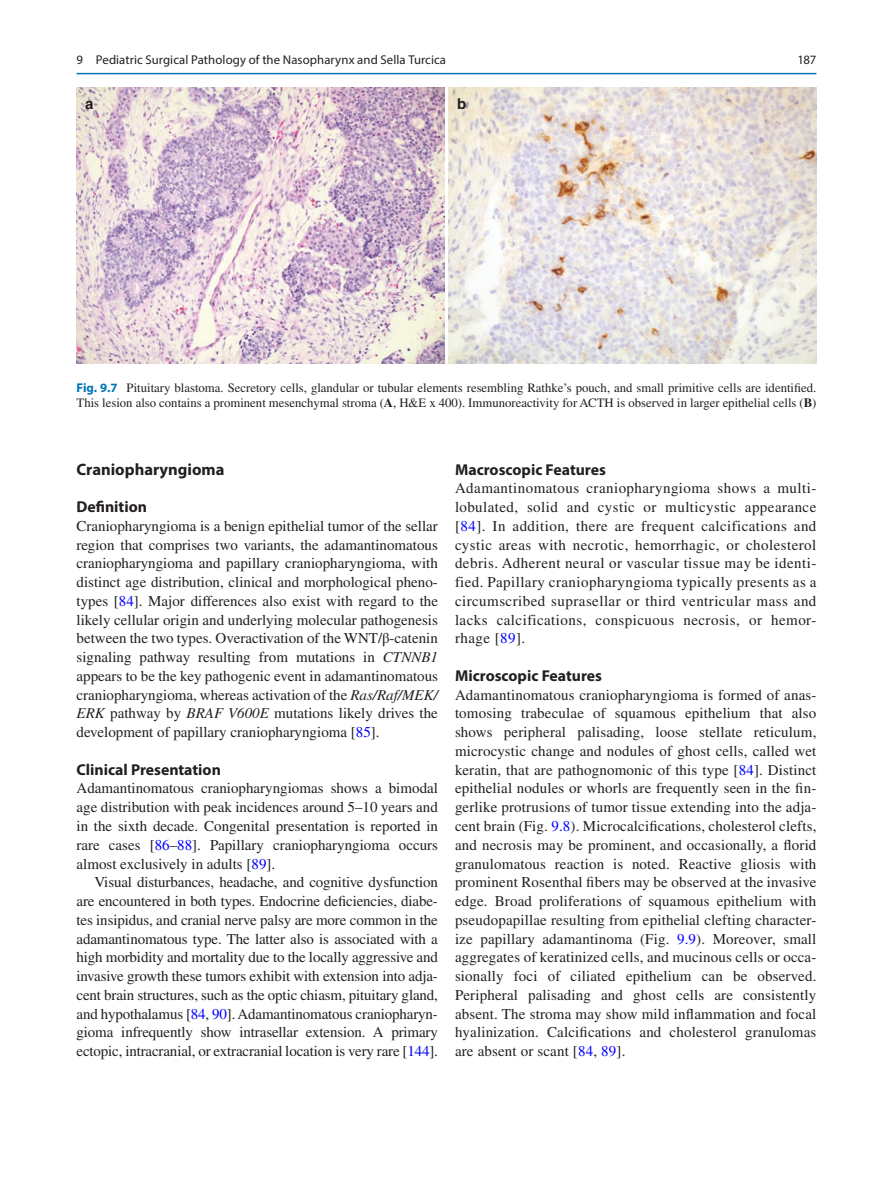
<style>
.page{position:relative;width:893px;height:1187px;background:#fff}
.page>*{position:absolute;margin:0;border:0;box-sizing:border-box;transform-origin:0 0}
.t1{font:700 16.5px "Myriad Pro";color:#231f20}
.t2{font:700 15.75px "Myriad Pro";color:#231f20}
.t3{font:15px/18.8px "Times LT Std";color:#231f20;text-align:justify}
.t4{font:15px "Helvetica Bold 2";color:#1d1e1f}
.t5{font:12.75px/15px "Times LT Std";color:#231f20}
.t6{font:12.75px "Myriad Pro";letter-spacing:.005em;color:#231f20}
.s1{font-family:"Myriad Pro";font-weight:700;color:#0073bc}
.s2{font-weight:700}
.s3{color:#00f}
.s4{font-family:"STIX General"}
.s5{font-style:italic}
</style>
<div class="page">
<img style="left:77px;top:88px;width:367px;height:275px">
<img style="left:449px;top:88px;width:367px;height:275px">
<hr style="left:77px;top:73px;width:739px;height:1px;background:#0073bc">
<p class="t6" style="left:77px;top:52px;width:371px">9 Pediatric Surgical Pathology of the Nasopharynx and Sella Turcica</p>
<p class="t4" style="left:85px;top:94px;width:10px">a</p>
<p class="t4" style="left:457px;top:94px;width:11px">b</p>
<p class="t6" style="left:798px;top:52px;width:20px">187</p>
<p class="t5" style="left:77px;top:380px;width:741px"><span class="s1">Fig. 9.7</span> Pituitary blastoma. Secretory cells, glandular or tubular elements resembling Rathke’s pouch, and small primitive cells are identified.<br>This lesion also contains a prominent mesenchymal stroma (<span class="s2">A</span>, H&amp;E x 400). Immunoreactivity for ACTH is observed in larger epithelial cells (<span class="s2">B</span>)</p>
<p class="t1" style="left:77px;top:458px;width:149px">Craniopharyngioma</p>
<p class="t2" style="left:77px;top:496px;width:72px">Definition</p>
<p class="t3" style="left:77px;top:516px;width:363px">Craniopharyngioma is a benign epithelial tumor of the sellar region that comprises two variants, the adamantinomatous craniopharyngioma and papillary craniopharyngioma, with distinct age distribution, clinical and morphological pheno&shy;types [<span class="s3">84</span>]. Major differences also exist with regard to the likely cellular origin and underlying molecular pathogenesis between the two types. Overactivation of the WNT/<span class="s4">β</span>-catenin signaling pathway resulting from mutations in <span class="s5">CTNNB1 </span>appears to be the key pathogenic event in adamantinomatous craniopharyngioma, whereas activation of the <span class="s5">Ras/Raf/MEK/ ERK</span> pathway by <span class="s5">BRAF V600E</span> mutations likely drives the development of papillary craniopharyngioma [<span class="s3">85</span>].</p>
<p class="t2" style="left:77px;top:759px;width:146px">Clinical Presentation</p>
<p class="t3" style="left:77px;top:779px;width:363px">Adamantinomatous craniopharyngiomas shows a bimodal age distribution with peak incidences around 5–10 years and in the sixth decade. Congenital presentation is reported in rare cases [<span class="s3">86</span>–<span class="s3">88</span>]. Papillary craniopharyngioma occurs almost exclusively in adults [<span class="s3">89</span>].</p>
<p class="t3" style="left:77px;top:872px;width:363px;text-indent:18px">Visual disturbances, headache, and cognitive dysfunction are encountered in both types. Endocrine deficiencies, diabe&shy;tes insipidus, and cranial nerve palsy are more common in the adamantinomatous type. The latter also is associated with a high morbidity and mortality due to the locally aggressive and invasive growth these tumors exhibit with extension into adja&shy;cent brain structures, such as the optic chiasm, pituitary gland, and hypothalamus [<span class="s3">84</span>, <span class="s3">90</span>]. Adamantinomatous craniopharyn&shy;gioma infrequently show intrasellar extension. A primary ectopic, intracranial, or extracranial location is very rare [<span class="s3">144</span>].</p>
<p class="t2" style="left:455px;top:459px;width:152px">Macroscopic Features</p>
<p class="t3" style="left:455px;top:479px;width:363px">Adamantinomatous craniopharyngioma shows a multi&shy;lobulated, solid and cystic or multicystic appearance [<span class="s3">84</span>]. In addition, there are frequent calcifications and cystic areas with necrotic, hemorrhagic, or cholesterol debris. Adherent neural or vascular tissue may be identi&shy;fied. Papillary craniopharyngioma typically presents as a circumscribed suprasellar or third ventricular mass and lacks calcifications, conspicuous necrosis, or hemor&shy;rhage [<span class="s3">89</span>].</p>
<p class="t2" style="left:455px;top:665px;width:149px">Microscopic Features</p>
<p class="t3" style="left:455px;top:685px;width:363px">Adamantinomatous craniopharyngioma is formed of anas&shy;tomosing trabeculae of squamous epithelium that also shows peripheral palisading, loose stellate reticulum, microcystic change and nodules of ghost cells, called wet keratin, that are pathognomonic of this type [<span class="s3">84</span>]. Distinct epithelial nodules or whorls are frequently seen in the fin&shy;gerlike protrusions of tumor tissue extending into the adja&shy;cent brain (Fig. <span class="s3">9.8</span>). Microcalcifications, cholesterol clefts, and necrosis may be prominent, and occasionally, a florid granulomatous reaction is noted. Reactive gliosis with prominent Rosenthal fibers may be observed at the invasive edge. Broad proliferations of squamous epithelium with pseudopapillae resulting from epithelial clefting character&shy;ize papillary adamantinoma (Fig. <span class="s3">9.9</span>). Moreover, small aggregates of keratinized cells, and mucinous cells or occa&shy;sionally foci of ciliated epithelium can be observed.<br>Peripheral palisading and ghost cells are consistently absent. The stroma may show mild inflammation and focal hyalinization. Calcifications and cholesterol granulomas are absent or scant [<span class="s3">84</span>, <span class="s3">89</span>].</p>
</div>
